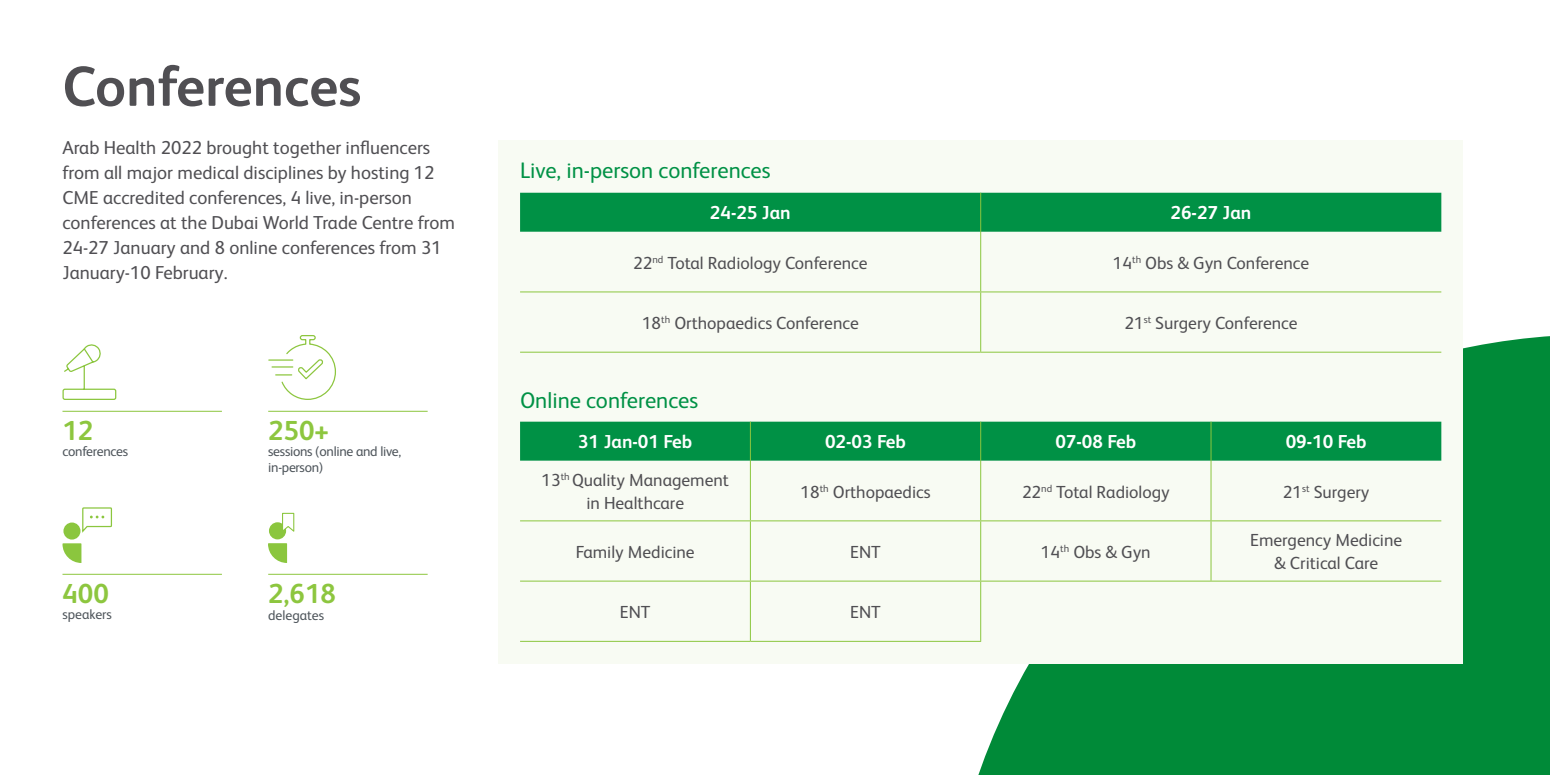
<style>
.page{position:relative;width:1550px;height:775px;background:#fff}
.page>*{position:absolute;margin:0;border:0;box-sizing:border-box;transform-origin:0 0}
.t1{font:700 56.25px "FS Albert";color:#504f53}
.List_Paragraph{font:700 27.5px "FS Albert";color:#8dc63f}
.t2{font:22.5px "FS Albert";color:#009145}
.t3{font:18.75px/25px "FS Albert";color:#504f53}
.t4{font:700 18.75px "FS Albert";color:#fff}
.t5{font:17.5px "FS Albert";color:#504f53}
.List_Paragraph-2{font:13.75px "FS Albert";letter-spacing:-.02em;color:#4d545a}
.List_Paragraph-3{font:13.75px "FS Albert";color:#4d545a}
</style>
<div class="page">
<svg style="left:948px;top:336px;width:602px;height:439px;background:#129246"></svg>
<div style="left:498px;top:140px;width:965px;height:523px;background:#f8fbf3"></div>
<hr style="left:62px;top:411px;width:160px;height:1px;background:#8dc63f">
<svg style="left:62px;top:344px;width:55px;height:56px"></svg>
<hr style="left:268px;top:411px;width:160px;height:1px;background:#8dc63f">
<hr style="left:269px;top:359px;width:24px;height:2px;background:#8dc63f">
<hr style="left:272px;top:366px;width:21px;height:2px;background:#8dc63f">
<svg style="left:276px;top:335px;width:60px;height:65px"></svg>
<hr style="left:62px;top:574px;width:160px;height:1px;background:#8dc63f">
<div style="left:63px;top:523px;width:18px;height:17px;background:#8bc63e;border-radius:50%"></div>
<svg style="left:62px;top:543px;width:19px;height:20px"></svg>
<svg style="left:82px;top:507px;width:30px;height:26px"></svg>
<hr style="left:268px;top:574px;width:160px;height:1px;background:#8dc63f">
<div style="left:520px;top:193px;width:921px;height:39px;background:#009145"></div>
<hr style="left:980px;top:232px;width:1px;height:59px;background:#8bc63e">
<hr style="left:520px;top:291px;width:461px;height:1px;background:#8bc63e">
<hr style="left:981px;top:291px;width:460px;height:1px;background:#8bc63e">
<hr style="left:980px;top:292px;width:1px;height:60px;background:#8bc63e">
<hr style="left:520px;top:352px;width:461px;height:1px;background:#8bc63e">
<hr style="left:981px;top:352px;width:460px;height:1px;background:#8bc63e">
<hr style="left:980px;top:193px;width:1px;height:39px;background:#8dc63f">
<div style="left:520px;top:422px;width:921px;height:39px;background:#009145"></div>
<hr style="left:750px;top:461px;width:1px;height:59px;background:#8bc63e">
<hr style="left:980px;top:461px;width:1px;height:59px;background:#8bc63e">
<hr style="left:1211px;top:461px;width:1px;height:59px;background:#8bc63e">
<hr style="left:520px;top:520px;width:230px;height:1px;background:#8bc63e">
<hr style="left:750px;top:520px;width:231px;height:1px;background:#8bc63e">
<hr style="left:750px;top:521px;width:1px;height:60px;background:#8bc63e">
<hr style="left:981px;top:520px;width:230px;height:1px;background:#8bc63e">
<hr style="left:980px;top:521px;width:1px;height:60px;background:#8bc63e">
<hr style="left:1211px;top:520px;width:230px;height:1px;background:#8bc63e">
<hr style="left:1211px;top:521px;width:1px;height:60px;background:#8bc63e">
<hr style="left:520px;top:581px;width:230px;height:1px;background:#8bc63e">
<hr style="left:750px;top:581px;width:231px;height:1px;background:#8bc63e">
<hr style="left:750px;top:582px;width:1px;height:59px;background:#8bc63e">
<hr style="left:981px;top:581px;width:230px;height:1px;background:#8bc63e">
<hr style="left:980px;top:582px;width:1px;height:59px;background:#8bc63e">
<hr style="left:1211px;top:581px;width:230px;height:1px;background:#8bc63e">
<hr style="left:750px;top:422px;width:1px;height:39px;background:#8dc63f">
<hr style="left:980px;top:422px;width:1px;height:39px;background:#8dc63f">
<hr style="left:1211px;top:422px;width:1px;height:39px;background:#8dc63f">
<hr style="left:520px;top:641px;width:230px;height:1px;background:#8bc63e">
<hr style="left:750px;top:641px;width:231px;height:1px;background:#8bc63e">
<div style="left:269px;top:522px;width:17px;height:17px;background:#8bc63e;border-radius:50%"></div>
<svg style="left:268px;top:543px;width:19px;height:20px"></svg>
<svg style="left:281px;top:512px;width:14px;height:20px"></svg>
<p class="t1" style="left:62px;top:48px;width:300px">Conferences</p>
<p class="t3" style="left:62px;top:135px;width:394px">Arab Health 2022 brought together influencers from all major medical disciplines by hosting 12<br>CME accredited conferences, 4 live, in-person conferences at the Dubai World Trade Centre from 24-27 January and 8 online conferences from 31<br>January-10 February.</p>
<p class="List_Paragraph" style="left:62px;top:412px;width:32px">12</p>
<p class="List_Paragraph-2" style="left:62px;top:442px;width:67px">conferences</p>
<p class="List_Paragraph" style="left:62px;top:575px;width:48px">400</p>
<p class="List_Paragraph-3" style="left:62px;top:605px;width:51px">speakers</p>
<p class="List_Paragraph" style="left:268px;top:412px;width:62px">250+</p>
<p class="List_Paragraph-2" style="left:268px;top:442px;width:134px">sessions (online and live,</p>
<p class="List_Paragraph-2" style="left:268px;top:459px;width:57px">in-person)</p>
<p class="List_Paragraph" style="left:268px;top:575px;width:69px">2,618</p>
<p class="List_Paragraph-3" style="left:268px;top:607px;width:57px">delegates</p>
<p class="t2" style="left:520px;top:155px;width:252px">Live, in-person conferences</p>
<p class="t4" style="left:710px;top:200px;width:82px">24-25 Jan</p>
<p class="t4" style="left:1171px;top:200px;width:82px">26-27 Jan</p>
<p class="t5" style="left:633px;top:251px;width:236px">22<sup>nd</sup> Total Radiology Conference</p>
<p class="t5" style="left:1113px;top:251px;width:198px">14<sup>th</sup> Obs &amp; Gyn Conference</p>
<p class="t5" style="left:642px;top:311px;width:218px">18<sup>th</sup> Orthopaedics Conference</p>
<p class="t5" style="left:1124px;top:311px;width:175px">21<sup>st</sup> Surgery Conference</p>
<p class="t2" style="left:520px;top:386px;width:180px">Online conferences</p>
<p class="t4" style="left:578px;top:429px;width:116px">31 Jan-01 Feb</p>
<p class="t4" style="left:825px;top:429px;width:82px">02-03 Feb</p>
<p class="t4" style="left:1055px;top:429px;width:82px">07-08 Feb</p>
<p class="t4" style="left:1286px;top:429px;width:82px">09-10 Feb</p>
<p class="t5" style="left:541px;top:469px;width:189px">13<sup>th</sup> Quality Management</p>
<p class="t5" style="left:586px;top:491px;width:99px">in Healthcare</p>
<p class="t5" style="left:800px;top:480px;width:132px">18<sup>th</sup> Orthopaedics</p>
<p class="t5" style="left:1022px;top:480px;width:149px">22<sup>nd</sup> Total Radiology</p>
<p class="t5" style="left:1283px;top:480px;width:88px">21<sup>st</sup> Surgery</p>
<p class="t5" style="left:576px;top:540px;width:120px">Family Medicine</p>
<p class="t5" style="left:850px;top:540px;width:32px">ENT</p>
<p class="t5" style="left:1041px;top:540px;width:111px">14<sup>th</sup> Obs &amp; Gyn</p>
<p class="t5" style="left:620px;top:600px;width:32px">ENT</p>
<p class="t5" style="left:850px;top:600px;width:32px">ENT</p>
<p class="t5" style="left:1250px;top:529px;width:154px">Emergency Medicine</p>
<p class="t5" style="left:1274px;top:551px;width:106px">&amp; Critical Care</p>
</div>
